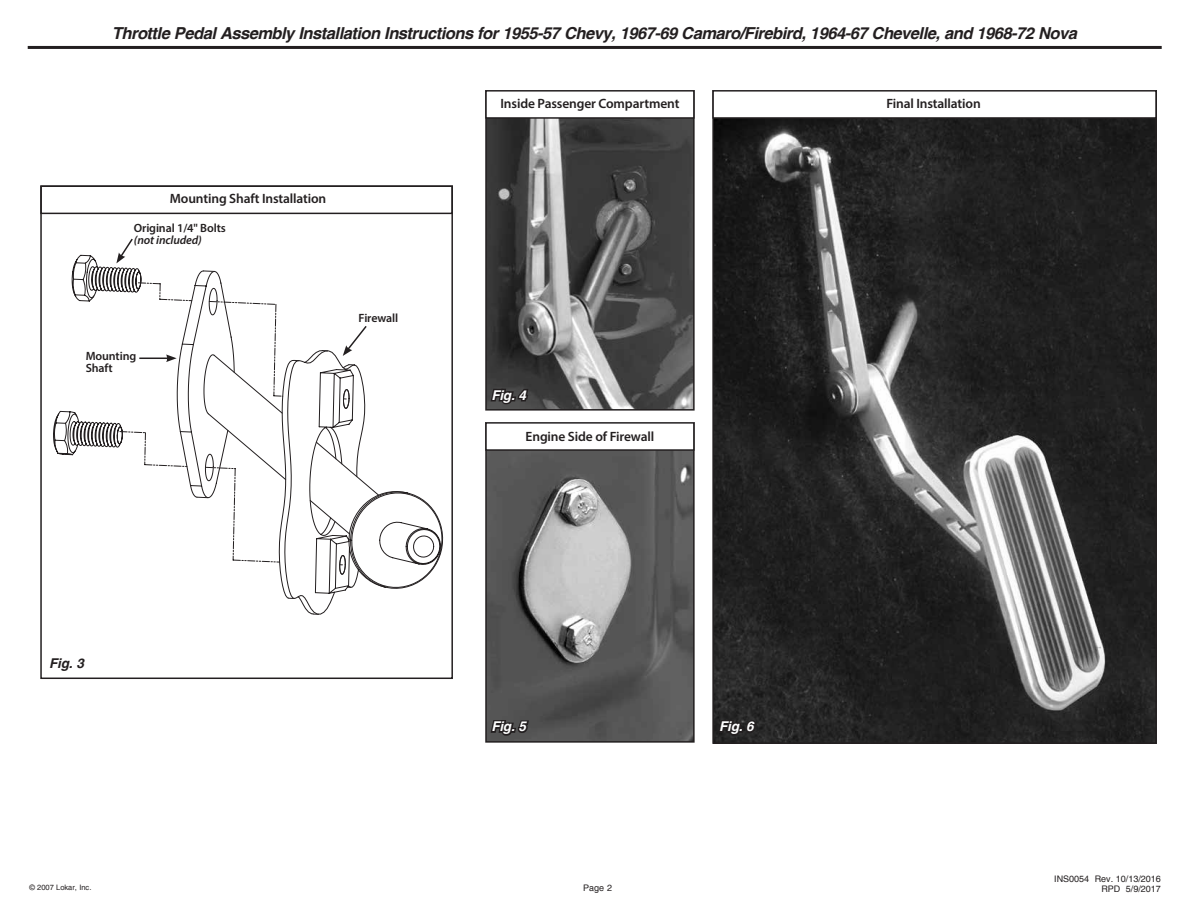
<style>
.page{position:relative;width:1188px;height:918px;background:#fff}
.page>*{position:absolute;margin:0;border:0;box-sizing:border-box;transform-origin:0 0}
.t1{font:italic 700 16.5px "Helvetica";letter-spacing:-.03em;color:#231f20}
.t2{font:600 13.5px "Myriad Pro";letter-spacing:-.01em;color:#231f20}
.t3{font:italic 700 13.5px "Helvetica";letter-spacing:-.015em;color:#fff}
.t4{font:italic 700 13.5px "Helvetica";color:#231f20}
.t5{font:600 12px/12px "Myriad Pro";letter-spacing:-.01em;color:#231f20}
.t6{font:italic 600 12px "Myriad Pro";letter-spacing:-.01em;color:#231f20}
.t7{font:9px "Helvetica";color:#231f20}
.t8{font:7.5px "Helvetica";color:#231f20}
</style>
<div class="page">
<svg style="left:53px;top:255px;width:89px;height:201px"></svg>
<svg style="left:195px;top:270px;width:248px;height:345px"></svg>
<svg style="left:119px;top:282px;width:228px;height:284px"></svg>
<img style="left:488px;top:119px;width:204px;height:289px">
<div style="left:485px;top:90px;width:210px;height:321px;border:2px solid #231f20"></div>
<img style="left:488px;top:451px;width:204px;height:289px">
<div style="left:485px;top:422px;width:210px;height:321px;border:2px solid #231f20"></div>
<img style="left:715px;top:119px;width:439px;height:622px">
<svg style="left:489px;top:364px;width:41px;height:42px;background:#383737"></svg>
<svg style="left:489px;top:719px;width:42px;height:19px"></svg>
<svg style="left:717px;top:718px;width:41px;height:20px"></svg>
<svg style="left:116px;top:238px;width:18px;height:25px"></svg>
<svg style="left:139px;top:354px;width:38px;height:8px"></svg>
<svg style="left:343px;top:324px;width:25px;height:32px"></svg>
<div style="left:40px;top:185px;width:413px;height:29px;border:2px solid #231f20"></div>
<div style="left:485px;top:90px;width:210px;height:29px;border:2px solid #231f20"></div>
<div style="left:485px;top:422px;width:210px;height:29px;border:2px solid #231f20"></div>
<div style="left:712px;top:90px;width:445px;height:29px;border:2px solid #231f20"></div>
<hr style="left:28px;top:46px;width:1134px;height:3px;background:#231f20">
<p class="t1" style="left:112px;top:24px;width:967px">Throttle Pedal Assembly Installation Instructions for 1955-57 Chevy, 1967-69 Camaro/Firebird, 1964-67 Chevelle, and 1968-72 Nova</p>
<p class="t2" style="left:170px;top:190px;width:158px">Mounting Shaft Installation</p>
<p class="t5" style="left:134px;top:221px;width:93px">Original 1/4" Bolts</p>
<p class="t6" style="left:134px;top:232px;width:70px">(not included)</p>
<p class="t5" style="left:86px;top:350px;width:52px">Mounting<br>Shaft</p>
<p class="t5" style="left:359px;top:311px;width:41px">Firewall</p>
<p class="t4" style="left:49px;top:655px;width:36px">Fig. 3</p>
<p class="t2" style="left:500px;top:95px;width:180px">Inside Passenger Compartment</p>
<p class="t3" style="left:491px;top:387px;width:36px">Fig. 4</p>
<p class="t2" style="left:526px;top:428px;width:130px">Engine Side of Firewall</p>
<p class="t3" style="left:491px;top:719px;width:36px">Fig. 5</p>
<p class="t3" style="left:719px;top:719px;width:36px">Fig. 6</p>
<p class="t2" style="left:886px;top:95px;width:96px">Final Installation</p>
<p class="t7" style="left:1054px;top:874px;width:108px">INS0054 Rev. 10/13/2016</p>
<p class="t8" style="left:29px;top:883px;width:64px">© 2007 Lokar, Inc.</p>
<p class="t7" style="left:583px;top:883px;width:30px">Page 2</p>
<p class="t7" style="left:1101px;top:884px;width:61px">RPD 5/9/2017</p>
</div>
